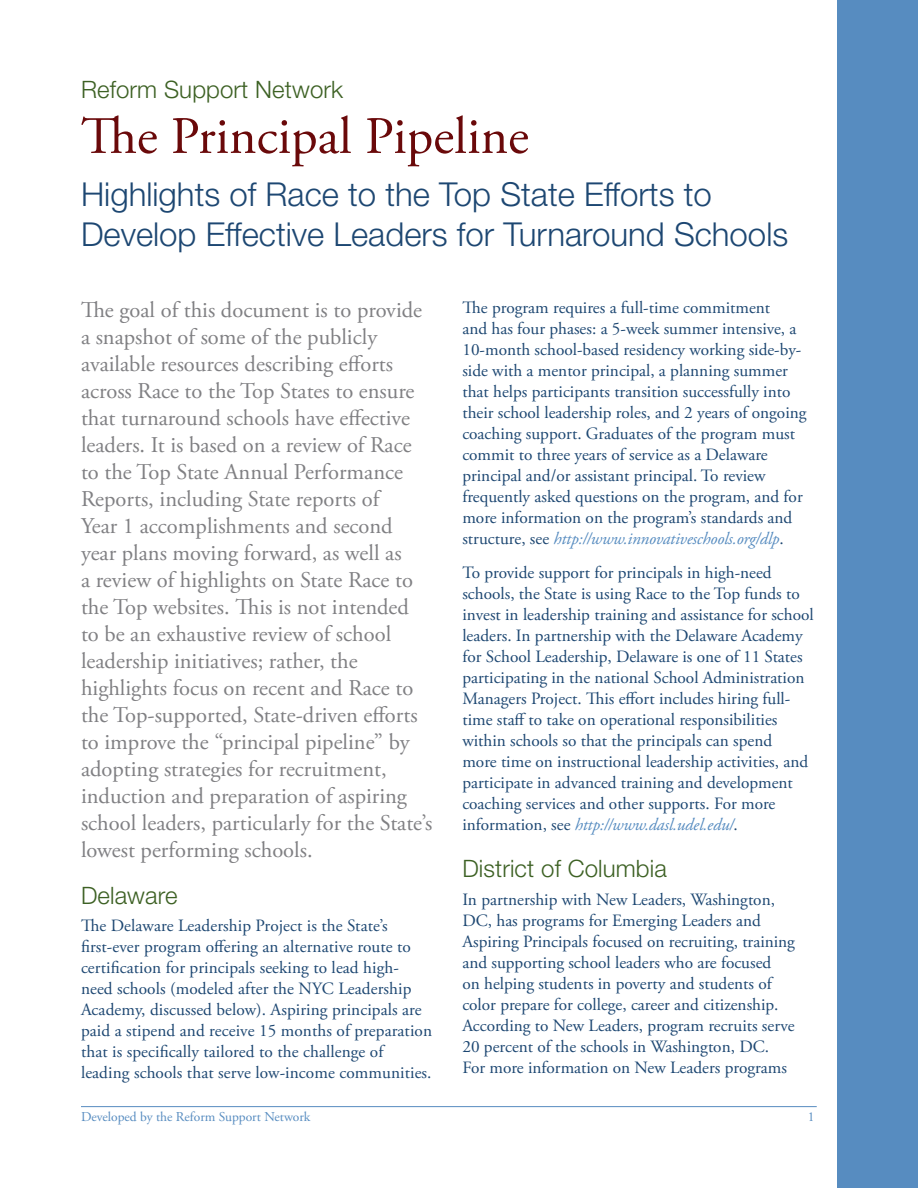
<style>
.page{position:relative;width:918px;height:1188px;background:#fff}
.page>*{position:absolute;margin:0;border:0;box-sizing:border-box;transform-origin:0 0}
.t1{font:52.5px "Adobe Garamond Pro";color:#6a090a}
.t2{font:300 33px/39.6px "Helvetica Neue LT Pro";color:#1d4772}
.t3{font:300 24px "Helvetica Neue LT Pro";letter-spacing:.005em;color:#3d6124}
.t4{font:22.5px/27px "Adobe Garamond Pro";color:#808083}
.t5{font:17.25px/21px "Adobe Garamond Pro";color:#1d4772}
.t6{font:13.5px "Adobe Garamond Pro";color:#578cc0}
.s1{font-style:italic;color:#578cc0}
</style>
<div class="page">
<div style="left:837px;top:0;width:81px;height:1188px;background:#578cc0"></div>
<hr style="left:81px;top:1106px;width:736px;height:1px;background:#578cc0">
<h3 class="t3" style="left:81px;top:75px;width:264px">Reform Support Network</h3>
<h1 class="t1" style="left:81px;top:105px;width:449px">The Principal Pipeline</h1>
<h2 class="t2" style="left:81px;top:174px;width:709px">Highlights of Race to the Top State Efforts to<br>Develop Effective Leaders for Turnaround Schools</h2>
<p class="t4" style="left:81px;top:297px;width:353px">The goal of this document is to provide a snapshot of some of the publicly available resources describing efforts across Race to the Top States to ensure that turnaround schools have effective leaders. It is based on a review of Race to the Top State Annual Performance Reports, including State reports of<br>Year 1 accomplishments and second year plans moving forward, as well as<br>a review of highlights on State Race to the Top websites. This is not intended to be an exhaustive review of school leadership initiatives; rather, the highlights focus on recent and Race to the Top-supported, State-driven efforts to improve the “principal pipeline” by adopting strategies for recruitment, induction and preparation of aspiring school leaders, particularly for the State’s lowest performing schools.</p>
<h3 class="t3" style="left:81px;top:880px;width:98px">Delaware</h3>
<p class="t5" style="left:81px;top:916px;width:353px">The Delaware Leadership Project is the State’s first-ever program offering an alternative route to certification for principals seeking to lead high&shy;need schools (modeled after the NYC Leadership Academy, discussed below). Aspiring principals are paid a stipend and receive 15 months of preparation that is specifically tailored to the challenge of leading schools that serve low-income communities.</p>
<p class="t5" style="left:462px;top:297px;width:346px">The program requires a full-time commitment<br>and has four phases: a 5-week summer intensive, a 10-month school-based residency working side-by&shy;side with a mentor principal, a planning summer that helps participants transition successfully into their school leadership roles, and 2 years of ongoing coaching support. Graduates of the program must commit to three years of service as a Delaware principal and/or assistant principal. To review frequently asked questions on the program, and for more information on the program’s standards and structure, see <span class="s1">http://www.innovativeschools.org/dlp</span>.</p>
<p class="t5" style="left:462px;top:563px;width:353px">To provide support for principals in high-need schools, the State is using Race to the Top funds to invest in leadership training and assistance for school leaders. In partnership with the Delaware Academy for School Leadership, Delaware is one of 11 States participating in the national School Administration Managers Project. This effort includes hiring full&shy;time staff to take on operational responsibilities within schools so that the principals can spend<br>more time on instructional leadership activities, and participate in advanced training and development coaching services and other supports. For more information, see <span class="s1">http://www.dasl.udel.edu/</span>.</p>
<h3 class="t3" style="left:462px;top:854px;width:206px">District of Columbia</h3>
<p class="t5" style="left:462px;top:890px;width:334px">In partnership with New Leaders, Washington, DC, has programs for Emerging Leaders and Aspiring Principals focused on recruiting, training and supporting school leaders who are focused<br>on helping students in poverty and students of color prepare for college, career and citizenship.<br>According to New Leaders, program recruits serve 20 percent of the schools in Washington, DC.<br>For more information on New Leaders programs</p>
<p class="t6" style="left:81px;top:1108px;width:231px">Developed by the Reform Support Network</p>
<p class="t6" style="left:808px;top:1108px;width:8px">1</p>
</div>
